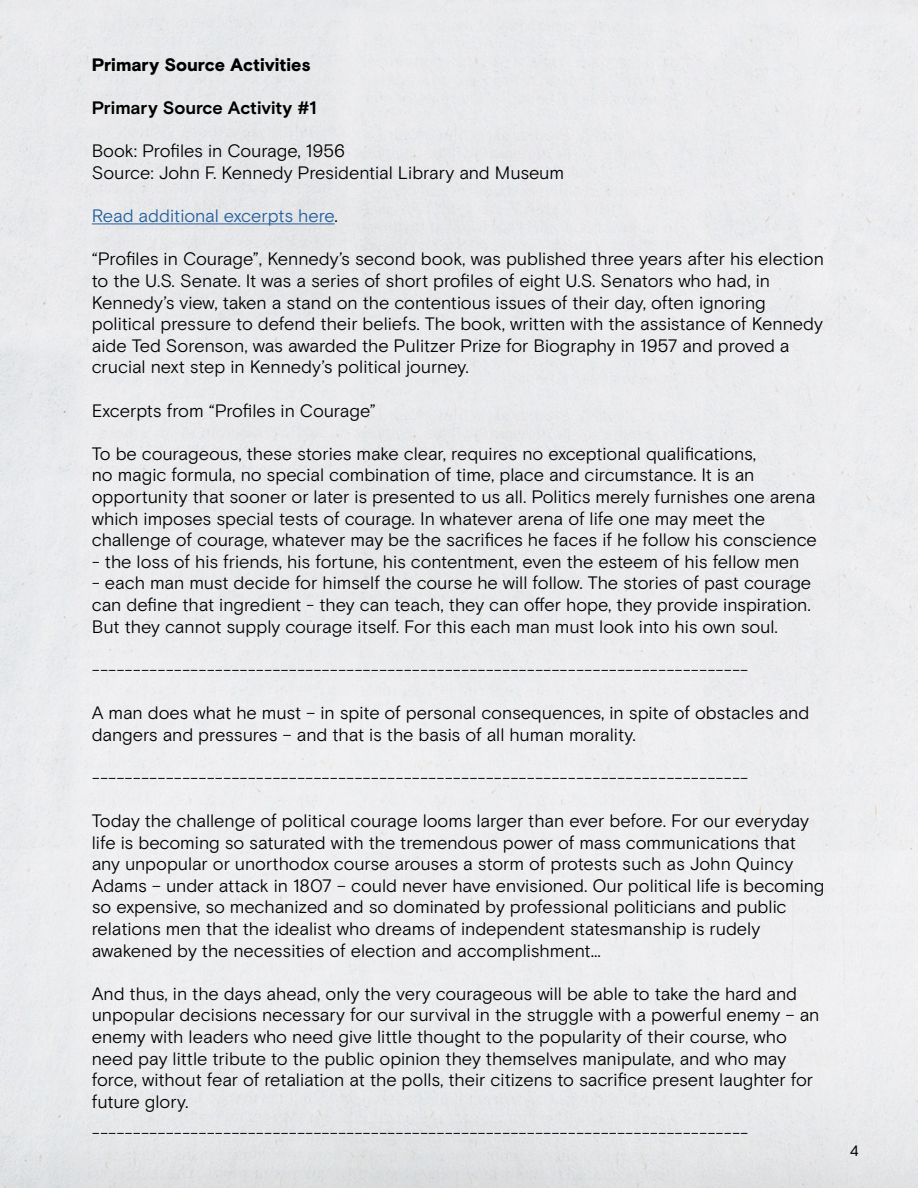
<style>
.page{position:relative;width:918px;height:1188px;background:#fff}
.page>*{position:absolute;margin:0;border:0;box-sizing:border-box;transform-origin:0 0}
.t1{font:18px/21.6px "Basis Grotesque Pro Off White";letter-spacing:-.005em;color:#000}
.t2{font:18px "Basis Grotesque Pro Off White";letter-spacing:-.005em;color:#215e9e}
.t3{font:900 18px "Basis Grotesque Pro";letter-spacing:-.005em;color:#000}
.t4{font:700 18px "Basis Grotesque Pro";color:#000}
.t5{font:15px "Basis Grotesque Pro";color:#000101}
.s1{color:#000}
</style>
<div class="page">
<hr style="left:92px;top:223px;width:243px;height:1px;background:#215e9e">
<p class="t3" style="left:92px;top:54px;width:220px">Primary Source Activities</p>
<p class="t4" style="left:92px;top:97px;width:226px">Primary Source Activity #1</p>
<p class="t1" style="left:92px;top:141px;width:474px">Book: Profiles in Courage, 1956<br>Source: John F. Kennedy Presidential Library and Museum</p>
<p class="t2" style="left:92px;top:205px;width:248px">Read additional excerpts here<span class="s1">.</span></p>
<p class="t1" style="left:92px;top:249px;width:734px">“Profiles in Courage”, Kennedy’s second book, was published three years after his election to the U.S. Senate. It was a series of short profiles of eight U.S. Senators who had, in Kennedy’s view, taken a stand on the contentious issues of their day, often ignoring political pressure to defend their beliefs. The book, written with the assistance of Kennedy aide Ted Sorenson, was awarded the Pulitzer Prize for Biography in 1957 and proved a crucial next step in Kennedy’s political journey.</p>
<p class="t1" style="left:92px;top:400px;width:286px">Excerpts from “Profiles in Courage”</p>
<p class="t1" style="left:92px;top:443px;width:727px">To be courageous, these stories make clear, requires no exceptional qualifications,<br>no magic formula, no special combination of time, place and circumstance. It is an opportunity that sooner or later is presented to us all. Politics merely furnishes one arena which imposes special tests of courage. In whatever arena of life one may meet the challenge of courage, whatever may be the sacrifices he faces if he follow his conscience</p>
<p class="t1" style="left:92px;top:551px;width:709px">- the loss of his friends, his fortune, his contentment, even the esteem of his fellow men</p>
<p class="t1" style="left:92px;top:573px;width:721px;text-align:justify">- each man must decide for himself the course he will follow. The stories of past courage can define that ingredient - they can teach, they can offer hope, they provide inspiration.<br>But they cannot supply courage itself. For this each man must look into his own soul.</p>
<p class="t1" style="left:92px;top:659px;width:658px">--------------------------------------------------------------------------------</p>
<p class="t1" style="left:92px;top:702px;width:719px">A man does what he must – in spite of personal consequences, in spite of obstacles and dangers and pressures – and that is the basis of all human morality.</p>
<p class="t1" style="left:92px;top:767px;width:658px">--------------------------------------------------------------------------------</p>
<p class="t1" style="left:92px;top:810px;width:734px">Today the challenge of political courage looms larger than ever before. For our everyday life is becoming so saturated with the tremendous power of mass communications that any unpopular or unorthodox course arouses a storm of protests such as John Quincy Adams – under attack in 1807 – could never have envisioned. Our political life is becoming so expensive, so mechanized and so dominated by professional politicians and public relations men that the idealist who dreams of independent statesmanship is rudely awakened by the necessities of election and accomplishment...</p>
<p class="t1" style="left:92px;top:983px;width:729px">And thus, in the days ahead, only the very courageous will be able to take the hard and unpopular decisions necessary for our survival in the struggle with a powerful enemy – an enemy with leaders who need give little thought to the popularity of their course, who need pay little tribute to the public opinion they themselves manipulate, and who may force, without fear of retaliation at the polls, their citizens to sacrifice present laughter for future glory.</p>
<p class="t1" style="left:92px;top:1122px;width:658px">--------------------------------------------------------------------------------</p>
<p class="t5" style="left:850px;top:1142px;width:10px">4</p>
</div>
